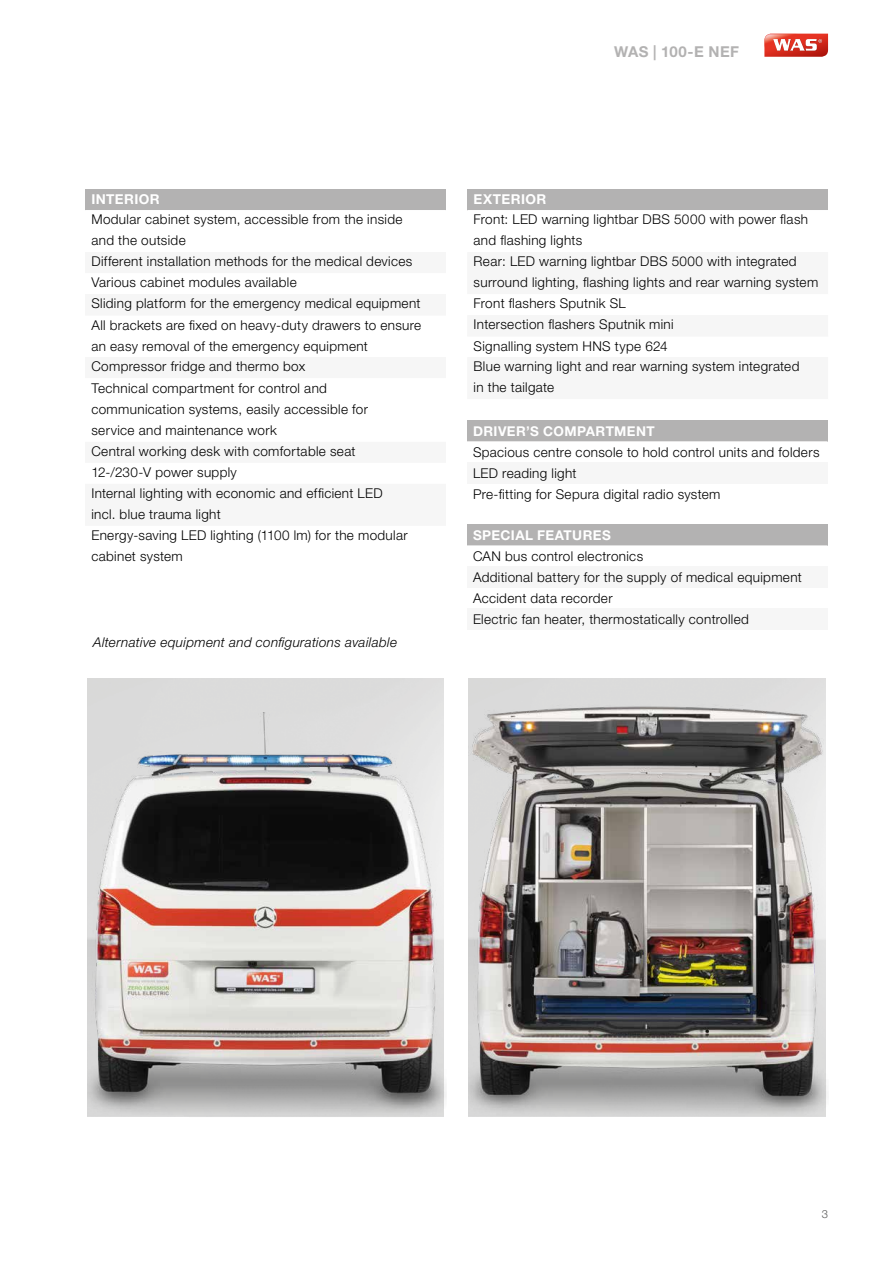
<style>
.page{position:relative;width:893px;height:1263px;background:#fff}
.page>*{position:absolute;margin:0;border:0;box-sizing:border-box;transform-origin:0 0}
.t1{font:700 15px "Helvetica Neue LT Pro";letter-spacing:.025em;color:#b3b2b2}
.t2{font:700 13.65px "Helvetica Neue LT Pro";letter-spacing:.03em;color:#fff}
.t3{font:300 13.5px/21px "Helvetica Neue LT Pro";letter-spacing:.025em;color:#000}
.t4{font:italic 300 13.5px "Helvetica Neue";letter-spacing:.025em;color:#000}
.t5{font:700 13.5px "Helvetica Neue LT Pro";letter-spacing:.03em;color:#fff}
.t6{font:300 11.25px "Helvetica Neue LT Pro";color:#575756}
</style>
<div class="page">
<svg style="left:764px;top:34px;width:64px;height:23px"></svg>
<img style="left:87px;top:713px;width:359px;height:404px">
<img style="left:469px;top:700px;width:358px;height:415px">
<div style="left:467px;top:524px;width:360px;height:21px;background:#b3b2b2"></div>
<svg style="left:467px;top:545px;width:360px;height:1px"></svg>
<div style="left:467px;top:566px;width:360px;height:21px;background:#f6f6f6"></div>
<div style="left:467px;top:608px;width:360px;height:21px;background:#f6f6f6"></div>
<div style="left:467px;top:420px;width:360px;height:21px;background:#b3b2b2"></div>
<svg style="left:467px;top:441px;width:360px;height:1px"></svg>
<div style="left:467px;top:462px;width:360px;height:21px;background:#f6f6f6"></div>
<div style="left:467px;top:189px;width:361px;height:21px;background:#b3b2b2"></div>
<hr style="left:467px;top:336px;width:361px;height:1px;background:#f6f6f6">
<div style="left:85px;top:189px;width:361px;height:21px;background:#b3b2b2"></div>
<hr style="left:85px;top:315px;width:361px;height:1px;background:#f6f6f6">
<p class="t1" style="left:614px;top:42px;width:126px">WAS | 100-E NEF</p>
<p class="t2" style="left:91px;top:191px;width:70px">INTERIOR</p>
<p class="t3" style="left:91px;top:209px;width:331px">Modular cabinet system, accessible from the inside and the outside<br>Different installation methods for the medical devices Various cabinet modules available<br>Sliding platform for the emergency medical equipment All brackets are fixed on heavy-duty drawers to ensure an easy removal of the emergency equipment Compressor fridge and thermo box<br>Technical compartment for control and communication systems, easily accessible for<br>service and maintenance work<br>Central working desk with comfortable seat<br>12-/230-V power supply<br>Internal lighting with economic and efficient LED<br>incl. blue trauma light<br>Energy-saving LED lighting (1100 lm) for the modular cabinet system</p>
<p class="t4" style="left:93px;top:634px;width:305px">Alternative equipment and configurations available</p>
<p class="t2" style="left:474px;top:191px;width:74px">EXTERIOR</p>
<p class="t3" style="left:474px;top:209px;width:346px">Front: LED warning lightbar DBS 5000 with power flash and flashing lights<br>Rear: LED warning lightbar DBS 5000 with integrated surround lighting, flashing lights and rear warning system Front flashers Sputnik SL<br>Intersection flashers Sputnik mini<br>Signalling system HNS type 624<br>Blue warning light and rear warning system integrated<br>in the tailgate</p>
<p class="t5" style="left:473px;top:422px;width:183px">DRIVER’S COMPARTMENT</p>
<p class="t3" style="left:473px;top:441px;width:348px">Spacious centre console to hold control units and folders<br>LED reading light<br>Pre-fitting for Sepura digital radio system</p>
<p class="t5" style="left:473px;top:526px;width:139px">SPECIAL FEATURES</p>
<p class="t3" style="left:473px;top:545px;width:330px">CAN bus control electronics<br>Additional battery for the supply of medical equipment Accident data recorder<br>Electric fan heater, thermostatically controlled</p>
<p class="t6" style="left:822px;top:1207px;width:8px">3</p>
</div>
